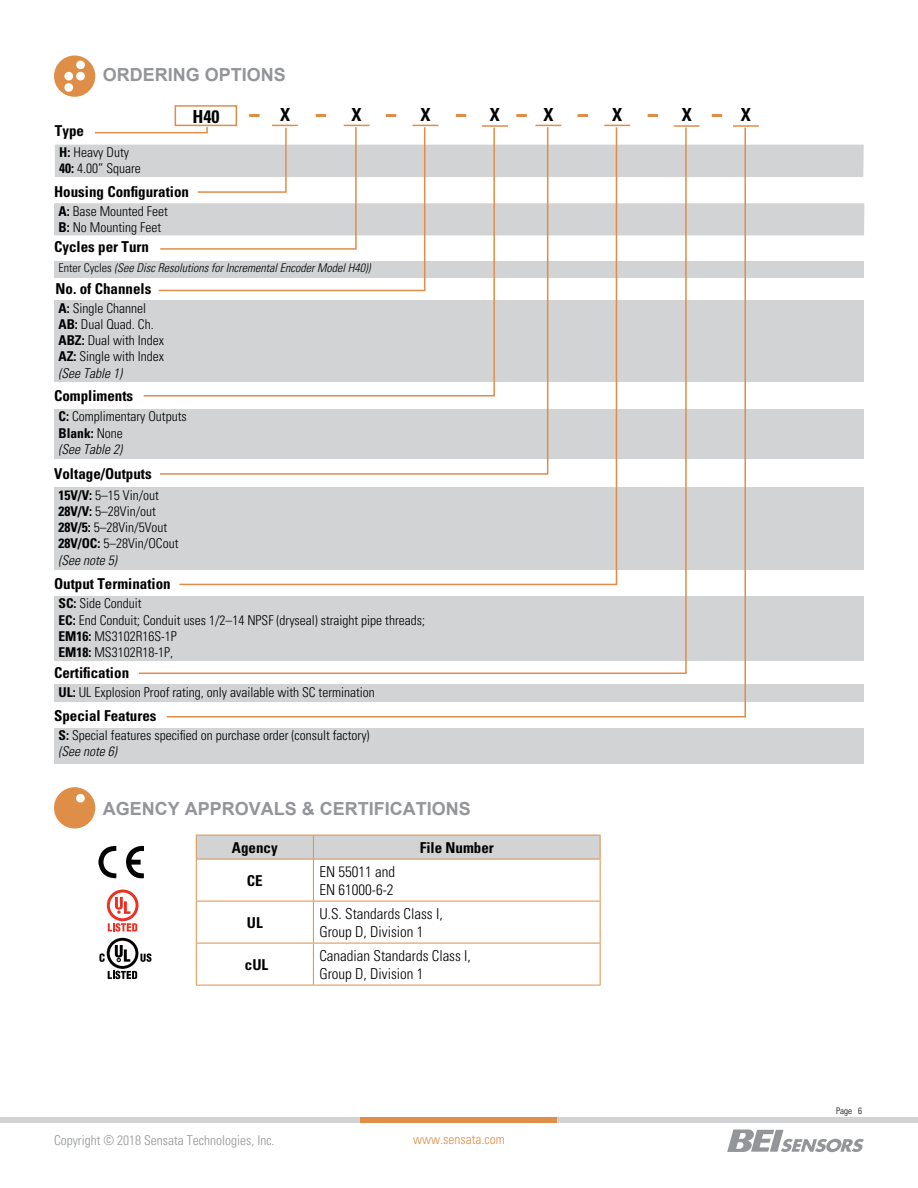
<style>
.page{position:relative;width:918px;height:1188px;background:#fff}
.page>*{position:absolute;margin:0;border:0;box-sizing:border-box;transform-origin:0 0}
.t1{font:700 18px "Arial";color:#939598}
.t2{font:700 condensed 18px "Univers";color:#000}
.t3{font:700 condensed 15px "Univers";color:#000}
.t4{font:300 condensed 15px/18px "Univers";color:#000}
.t5{font:300 condensed 13.5px/16.2px "Univers";color:#000}
.t6{font:300 condensed 13.5px "Univers";color:#939598}
.t7{font:300 condensed 13.5px "Univers";color:#df8e48}
.t8{font:italic 300 condensed 12px "Univers";color:#000}
.t9{font:300 condensed 9px "Univers";color:#000}
.s1{font-weight:700}
.s2{font-style:normal}
.s3{font-style:italic}
</style>
<div class="page">
<div style="left:0;top:1117px;width:918px;height:6px;background:#d1d3d4"></div>
<div style="left:361px;top:1117px;width:196px;height:6px;background:#df8e48"></div>
<svg style="left:727px;top:1129px;width:137px;height:23px"></svg>
<svg style="left:54px;top:56px;width:41px;height:41px"></svg>
<div style="left:54px;top:261px;width:810px;height:17px;background:#d1d3d4"></div>
<div style="left:55px;top:145px;width:809px;height:32px;background:#d1d3d4"></div>
<div style="left:54px;top:300px;width:810px;height:82px;background:#d1d3d4"></div>
<div style="left:54px;top:409px;width:810px;height:49px;background:#d1d3d4"></div>
<div style="left:54px;top:488px;width:810px;height:82px;background:#d1d3d4"></div>
<div style="left:54px;top:596px;width:810px;height:64px;background:#d1d3d4"></div>
<div style="left:54px;top:685px;width:810px;height:17px;background:#d1d3d4"></div>
<div style="left:54px;top:728px;width:810px;height:35px;background:#d1d3d4"></div>
<div style="left:54px;top:203px;width:810px;height:32px;background:#d1d3d4"></div>
<div style="left:175px;top:105px;width:62px;height:21px;border:2px solid #df8e48"></div>
<svg style="left:165px;top:126px;width:582px;height:592px"></svg>
<svg style="left:93px;top:125px;width:277px;height:125px"></svg>
<svg style="left:535px;top:125px;width:26px;height:1px"></svg>
<svg style="left:412px;top:125px;width:26px;height:1px"></svg>
<svg style="left:604px;top:125px;width:26px;height:1px"></svg>
<hr style="left:482px;top:125px;width:26px;height:2px;background:#df8e48">
<hr style="left:674px;top:125px;width:26px;height:2px;background:#df8e48">
<hr style="left:733px;top:125px;width:26px;height:2px;background:#df8e48">
<svg style="left:249px;top:114px;width:11px;height:3px"></svg>
<svg style="left:316px;top:114px;width:10px;height:3px"></svg>
<svg style="left:386px;top:114px;width:10px;height:3px"></svg>
<svg style="left:578px;top:114px;width:10px;height:3px"></svg>
<svg style="left:516px;top:114px;width:11px;height:3px"></svg>
<svg style="left:456px;top:114px;width:10px;height:3px"></svg>
<svg style="left:648px;top:114px;width:10px;height:3px"></svg>
<svg style="left:712px;top:114px;width:10px;height:3px"></svg>
<svg style="left:54px;top:787px;width:41px;height:42px"></svg>
<svg style="left:196px;top:835px;width:405px;height:24px;background:#d1cfcd"></svg>
<hr style="left:196px;top:859px;width:117px;height:1px;background:#df8e48">
<hr style="left:196px;top:859px;width:1px;height:42px;background:#df8e48">
<hr style="left:313px;top:859px;width:288px;height:1px;background:#df8e48">
<hr style="left:313px;top:859px;width:1px;height:42px;background:#df8e48">
<hr style="left:600px;top:859px;width:1px;height:42px;background:#df8e48">
<hr style="left:196px;top:901px;width:117px;height:1px;background:#df8e48">
<hr style="left:196px;top:901px;width:1px;height:42px;background:#df8e48">
<hr style="left:313px;top:901px;width:288px;height:1px;background:#df8e48">
<hr style="left:313px;top:901px;width:1px;height:42px;background:#df8e48">
<hr style="left:600px;top:901px;width:1px;height:42px;background:#df8e48">
<hr style="left:196px;top:943px;width:117px;height:1px;background:#df8e48">
<hr style="left:196px;top:943px;width:1px;height:42px;background:#df8e48">
<hr style="left:313px;top:943px;width:288px;height:1px;background:#df8e48">
<hr style="left:313px;top:943px;width:1px;height:42px;background:#df8e48">
<hr style="left:600px;top:943px;width:1px;height:42px;background:#df8e48">
<hr style="left:196px;top:985px;width:117px;height:1px;background:#df8e48">
<hr style="left:313px;top:985px;width:288px;height:1px;background:#df8e48">
<svg style="left:108px;top:971px;width:29px;height:8px"></svg>
<svg style="left:140px;top:953px;width:12px;height:9px"></svg>
<svg style="left:107px;top:938px;width:31px;height:31px"></svg>
<div style="left:110px;top:941px;width:25px;height:25px;background:#fff;border-radius:50%"></div>
<svg style="left:115px;top:945px;width:15px;height:17px"></svg>
<svg style="left:99px;top:953px;width:6px;height:9px"></svg>
<svg style="left:98px;top:845px;width:46px;height:34px"></svg>
<svg style="left:107px;top:890px;width:32px;height:42px"></svg>
<h1 class="t1" style="left:103px;top:63px;width:185px">ORDERING OPTIONS</h1>
<p class="t3" style="left:55px;top:122px;width:31px">Type</p>
<p class="t5" style="left:59px;top:144px;width:83px"><span class="s1">H:</span> Heavy Duty<br><span class="s1">40:</span> 4.00” Square</p>
<h1 class="t2" style="left:192px;top:105px;width:28px">H40</h1>
<h1 class="t2" style="left:280px;top:104px;width:12px">X</h1>
<h1 class="t2" style="left:352px;top:104px;width:12px">X</h1>
<h1 class="t2" style="left:420px;top:104px;width:12px">X</h1>
<h1 class="t2" style="left:490px;top:104px;width:12px">X</h1>
<h1 class="t2" style="left:543px;top:104px;width:12px">X</h1>
<h1 class="t2" style="left:612px;top:104px;width:12px">X</h1>
<h1 class="t2" style="left:682px;top:104px;width:12px">X</h1>
<h1 class="t2" style="left:741px;top:104px;width:12px">X</h1>
<p class="t3" style="left:54px;top:182px;width:136px">Housing Configuration</p>
<p class="t5" style="left:58px;top:203px;width:111px"><span class="s1">A:</span> Base Mounted Feet<br><span class="s1">B:</span> No Mounting Feet</p>
<p class="t3" style="left:54px;top:238px;width:96px">Cycles per Turn</p>
<p class="t8" style="left:58px;top:260px;width:313px"><span class="s2">Enter Cycles</span> (See Disc Resolutions for Incremental Encoder Model H40))</p>
<p class="t3" style="left:56px;top:279px;width:97px">No. of Channels</p>
<p class="t5" style="left:58px;top:300px;width:107px"><span class="s1">A:</span> Single Channel<br><span class="s1">AB:</span> Dual Quad. Ch.<br><span class="s1">ABZ:</span> Dual with Index<br><span class="s1">AZ:</span> Single with Index <span class="s3">(See Table 1)</span></p>
<p class="t5" style="left:58px;top:409px;width:130px"><span class="s1">C:</span> Complimentary Outputs<br><span class="s1">Blank:</span> None<br><span class="s3">(See Table 2)</span></p>
<p class="t5" style="left:58px;top:487px;width:121px"><span class="s1">15V/V:</span> 5–15 Vin/out<br><span class="s1">28V/V:</span> 5–28Vin/out<br><span class="s1">28V/5:</span> 5–28Vin/5Vout<br><span class="s1">28V/OC:</span> 5–28Vin/OCout <span class="s3">(See note 5)</span></p>
<p class="t5" style="left:58px;top:595px;width:368px"><span class="s1">SC:</span> Side Conduit<br><span class="s1">EC:</span> End Conduit; Conduit uses 1/2–14 NPSF (dryseal) straight pipe threads; <span class="s1">EM16:</span> MS3102R16S-1P<br><span class="s1">EM18:</span> MS3102R18-1P,</p>
<p class="t5" style="left:58px;top:684px;width:318px"><span class="s1">UL:</span> UL Explosion Proof rating, only available with SC termination</p>
<p class="t5" style="left:58px;top:727px;width:313px"><span class="s1">S:</span> Special features specified on purchase order (consult factory) <span class="s3">(See note 6)</span></p>
<p class="t3" style="left:54px;top:386px;width:81px">Compliments</p>
<p class="t3" style="left:54px;top:465px;width:99px">Voltage/Outputs</p>
<p class="t3" style="left:54px;top:575px;width:118px">Output Termination</p>
<p class="t3" style="left:54px;top:663px;width:77px">Certification</p>
<p class="t3" style="left:54px;top:706px;width:104px">Special Features</p>
<h1 class="t1" style="left:103px;top:797px;width:370px">AGENCY APPROVALS &amp; CERTIFICATIONS</h1>
<p class="t3" style="left:232px;top:839px;width:47px">Agency</p>
<p class="t3" style="left:420px;top:839px;width:76px">File Number</p>
<p class="t3" style="left:247px;top:872px;width:17px">CE</p>
<p class="t4" style="left:319px;top:863px;width:77px">EN 55011 and<br>EN 61000-6-2</p>
<p class="t3" style="left:247px;top:914px;width:17px">UL</p>
<p class="t4" style="left:319px;top:905px;width:125px">U.S. Standards Class I,<br>Group D, Division 1</p>
<p class="t3" style="left:245px;top:956px;width:25px">cUL</p>
<p class="t4" style="left:319px;top:947px;width:153px">Canadian Standards Class I,<br>Group D, Division 1</p>
<p class="t6" style="left:54px;top:1132px;width:222px">Copyright © 2018 Sensata Technologies, Inc.</p>
<p class="t7" style="left:413px;top:1131px;width:93px">www.sensata.com</p>
<p class="t9" style="left:836px;top:1105px;width:27px">Page 6</p>
</div>
